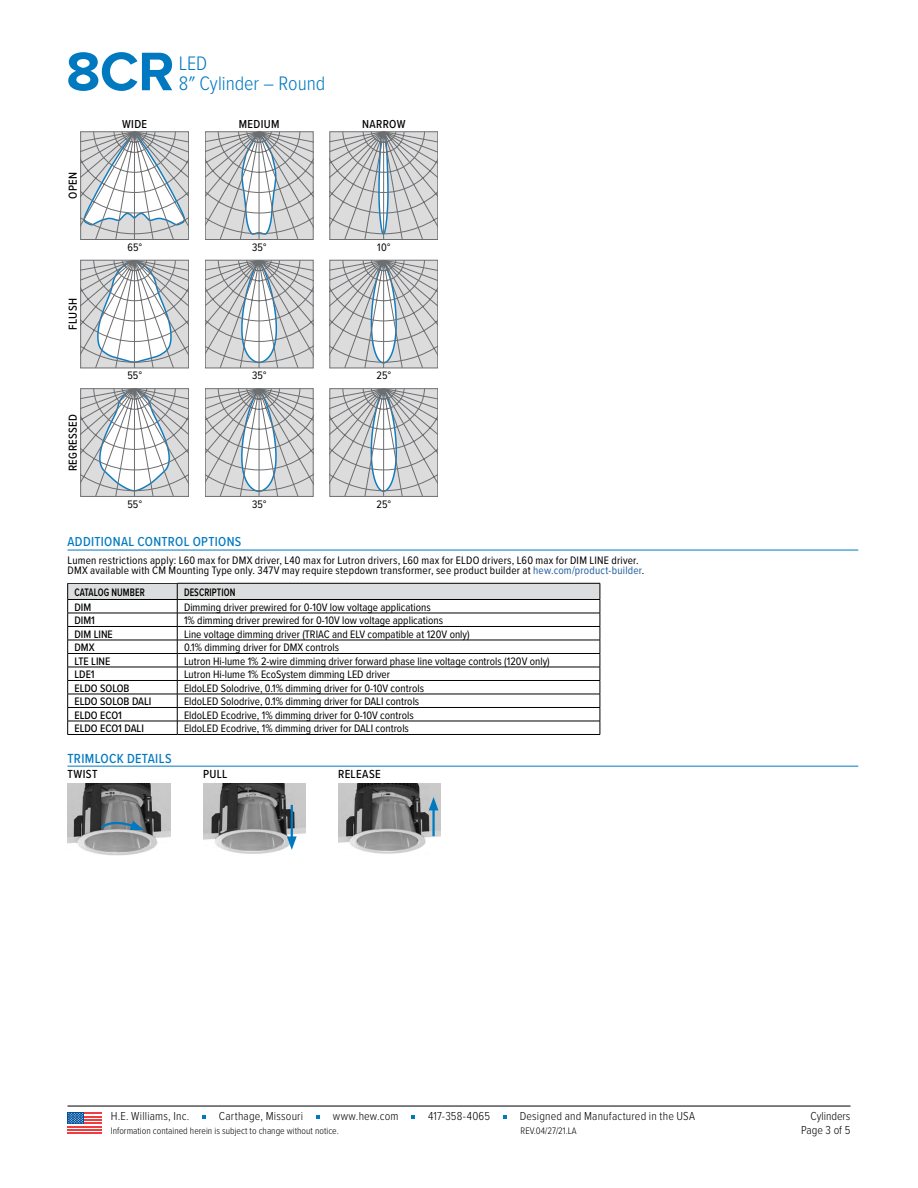
<style>
.page{position:relative;width:918px;height:1188px;background:#fff}
.page>*{position:absolute;margin:0;border:0;box-sizing:border-box;transform-origin:0 0}
.t1{font:700 56.25px "Proxima Nova";color:#0079c1}
.t2{font:300 20.25px/20.2px "Proxima Nova Cond";letter-spacing:-.005em;color:#0079c1}
.t3{font:500 13.65px "Proxima Nova Cond";letter-spacing:.025em;color:#0079c1}
.t4{font:500 13.5px "Proxima Nova Cond";letter-spacing:.025em;color:#0079c1}
.t5{font:500 12.15px "Proxima Nova Cond";letter-spacing:.025em;color:#000}
.t6{font:300 12px "Proxima Nova Cond";letter-spacing:.015em;color:#000}
.t7{font:500 12px "Proxima Nova Cond";letter-spacing:.03em;color:#000}
.t8{font:11.25px "Proxima Nova Cond";color:#000}
.t9{font:11.25px/10.5px "Proxima Nova Cond";letter-spacing:.02em;color:#000}
.t10{font:500 11.25px "Proxima Nova Cond";color:#000}
.t11{font:600 11.25px "Proxima Nova Cond";letter-spacing:.01em;color:#000;scale:.85 1}
.t12{font:300 9.75px "Proxima Nova Cond";color:#000}
.s1{color:#215e9e}
</style>
<div class="page">
<hr style="left:68px;top:550px;width:790px;height:1px;background:#0079c1">
<hr style="left:68px;top:766px;width:790px;height:1px;background:#0079c1">
<svg style="left:81px;top:131px;width:108px;height:109px"></svg>
<svg style="left:205px;top:131px;width:108px;height:109px;background:#c8cacc"></svg>
<svg style="left:330px;top:131px;width:108px;height:109px;background:#c5c8ca"></svg>
<svg style="left:81px;top:260px;width:108px;height:108px"></svg>
<svg style="left:205px;top:260px;width:108px;height:108px;background:#c8cacd"></svg>
<svg style="left:330px;top:260px;width:108px;height:108px;background:#c8cbcd"></svg>
<svg style="left:81px;top:388px;width:108px;height:109px"></svg>
<svg style="left:205px;top:388px;width:108px;height:109px;background:#c7cacc"></svg>
<svg style="left:330px;top:388px;width:108px;height:109px;background:#c8cacd"></svg>
<hr style="left:68px;top:734px;width:109px;height:1px;background:#000">
<hr style="left:177px;top:734px;width:423px;height:1px;background:#000">
<svg style="left:68px;top:583px;width:533px;height:151px"></svg>
<hr style="left:177px;top:680px;width:423px;height:1px;background:#000">
<img style="left:68px;top:783px;width:102px;height:73px">
<svg style="left:99px;top:818px;width:45px;height:12px"></svg>
<img style="left:203px;top:783px;width:103px;height:71px">
<hr style="left:291px;top:805px;width:2px;height:36px;background:#0079c1">
<svg style="left:287px;top:836px;width:10px;height:14px"></svg>
<img style="left:338px;top:783px;width:103px;height:71px">
<hr style="left:432px;top:806px;width:3px;height:30px;background:#0079c1">
<svg style="left:429px;top:797px;width:9px;height:13px"></svg>
<hr style="left:68px;top:1106px;width:782px;height:1px;background:#000">
<svg style="left:202px;top:1116px;width:4px;height:3px"></svg>
<svg style="left:316px;top:1116px;width:4px;height:3px"></svg>
<svg style="left:503px;top:1116px;width:4px;height:3px"></svg>
<div style="left:68px;top:1112px;width:34px;height:22px;background:linear-gradient(to right,#fff,#fff)"></div>
<hr style="left:68px;top:1126px;width:34px;height:1px;background:#ef3e42">
<hr style="left:68px;top:1129px;width:34px;height:2px;background:#ef3e42">
<hr style="left:68px;top:1132px;width:34px;height:2px;background:#ef3e42">
<hr style="left:68px;top:1122px;width:34px;height:2px;background:#ef3e42">
<hr style="left:68px;top:1119px;width:34px;height:2px;background:#ef3e42">
<hr style="left:68px;top:1116px;width:34px;height:1px;background:#ef3e42">
<hr style="left:68px;top:1112px;width:34px;height:2px;background:#ef3e42">
<div style="left:68px;top:1112px;width:16px;height:12px;background:#00529c"></div>
<svg style="left:68px;top:1113px;width:15px;height:11px"></svg>
<h1 class="t1" style="left:66px;top:30px;width:110px">8CR</h1>
<h2 class="t2" style="left:179px;top:52px;width:148px">LED<br>8″ Cylinder – Round</h2>
<p class="t7" style="left:64px;top:199px;width:28px;rotate:-90deg">OPEN</p>
<p class="t7" style="left:64px;top:330px;width:33px;rotate:-90deg">FLUSH</p>
<p class="t7" style="left:64px;top:471px;width:59px;rotate:-90deg">REGRESSED</p>
<p class="t7" style="left:122px;top:115px;width:27px">WIDE</p>
<p class="t7" style="left:239px;top:115px;width:42px">MEDIUM</p>
<p class="t7" style="left:362px;top:115px;width:45px">NARROW</p>
<p class="t8" style="left:127px;top:239px;width:16px">65°</p>
<p class="t8" style="left:252px;top:239px;width:16px">35°</p>
<p class="t8" style="left:377px;top:239px;width:15px">10°</p>
<p class="t8" style="left:127px;top:367px;width:16px">55°</p>
<p class="t8" style="left:252px;top:367px;width:16px">35°</p>
<p class="t8" style="left:377px;top:367px;width:16px">25°</p>
<p class="t8" style="left:127px;top:496px;width:16px">55°</p>
<p class="t8" style="left:252px;top:496px;width:16px">35°</p>
<p class="t8" style="left:377px;top:496px;width:16px">25°</p>
<p class="t4" style="left:68px;top:532px;width:175px">ADDITIONAL CONTROL OPTIONS</p>
<p class="t9" style="left:68px;top:554px;width:579px">Lumen restrictions apply: L60 max for DMX driver, L40 max for Lutron drivers, L60 max for ELDO drivers, L60 max for DIM LINE driver.<br>DMX available with CM Mounting Type only. 347V may require stepdown transformer, see product builder at <span class="s1">hew.com/product-builder</span>.</p>
<p class="t11" style="left:74px;top:584px;width:84px">CATALOG NUMBER</p>
<p class="t11" style="left:184px;top:584px;width:62px">DESCRIPTION</p>
<p class="t10" style="left:74px;top:599px;width:18px">DIM</p>
<p class="t8" style="left:184px;top:599px;width:248px">Dimming driver prewired for 0-10V low voltage applications</p>
<p class="t10" style="left:74px;top:612px;width:22px">DIM1</p>
<p class="t8" style="left:184px;top:612px;width:261px">1% dimming driver prewired for 0-10V low voltage applications</p>
<p class="t10" style="left:74px;top:626px;width:40px">DIM LINE</p>
<p class="t8" style="left:184px;top:626px;width:287px">Line voltage dimming driver (TRIAC and ELV compatible at 120V only)</p>
<p class="t10" style="left:74px;top:639px;width:22px">DMX</p>
<p class="t8" style="left:184px;top:639px;width:157px">0.1% dimming driver for DMX controls</p>
<p class="t10" style="left:74px;top:653px;width:37px">LTE LINE</p>
<p class="t8" style="left:184px;top:653px;width:367px">Lutron Hi-lume 1% 2-wire dimming driver forward phase line voltage controls (120V only)</p>
<p class="t10" style="left:74px;top:666px;width:22px">LDE1</p>
<p class="t8" style="left:184px;top:666px;width:208px">Lutron Hi-lume 1% EcoSystem dimming LED driver</p>
<p class="t10" style="left:74px;top:680px;width:57px">ELDO SOLOB</p>
<p class="t8" style="left:184px;top:680px;width:242px">EldoLED Solodrive, 0.1% dimming driver for 0-10V controls</p>
<p class="t10" style="left:74px;top:693px;width:79px">ELDO SOLOB DALI</p>
<p class="t8" style="left:184px;top:693px;width:237px">EldoLED Solodrive, 0.1% dimming driver for DALI controls</p>
<p class="t10" style="left:74px;top:707px;width:49px">ELDO ECO1</p>
<p class="t8" style="left:184px;top:707px;width:231px">EldoLED Ecodrive, 1% dimming driver for 0-10V controls</p>
<p class="t10" style="left:74px;top:720px;width:71px">ELDO ECO1 DALI</p>
<p class="t8" style="left:184px;top:720px;width:226px">EldoLED Ecodrive, 1% dimming driver for DALI controls</p>
<p class="t3" style="left:68px;top:748px;width:106px">TRIMLOCK DETAILS</p>
<p class="t5" style="left:68px;top:765px;width:32px">TWIST</p>
<p class="t5" style="left:203px;top:765px;width:26px">PULL</p>
<p class="t5" style="left:338px;top:765px;width:44px">RELEASE</p>
<p class="t6" style="left:111px;top:1108px;width:80px">H.E. Williams, Inc.</p>
<p class="t6" style="left:219px;top:1108px;width:86px">Carthage, Missouri</p>
<p class="t6" style="left:333px;top:1108px;width:67px">www.hew.com</p>
<p class="t6" style="left:428px;top:1108px;width:64px">417-358-4065</p>
<p class="t6" style="left:520px;top:1108px;width:177px">Designed and Manufactured in the USA</p>
<p class="t12" style="left:111px;top:1123px;width:230px">Information contained herein is subject to change without notice.</p>
<p class="t6" style="left:811px;top:1108px;width:41px">Cylinders</p>
<p class="t12" style="left:521px;top:1123px;width:58px">REV.04/27/21.LA</p>
<p class="t6" style="left:801px;top:1121px;width:51px">Page 3 of 5</p>
</div>
